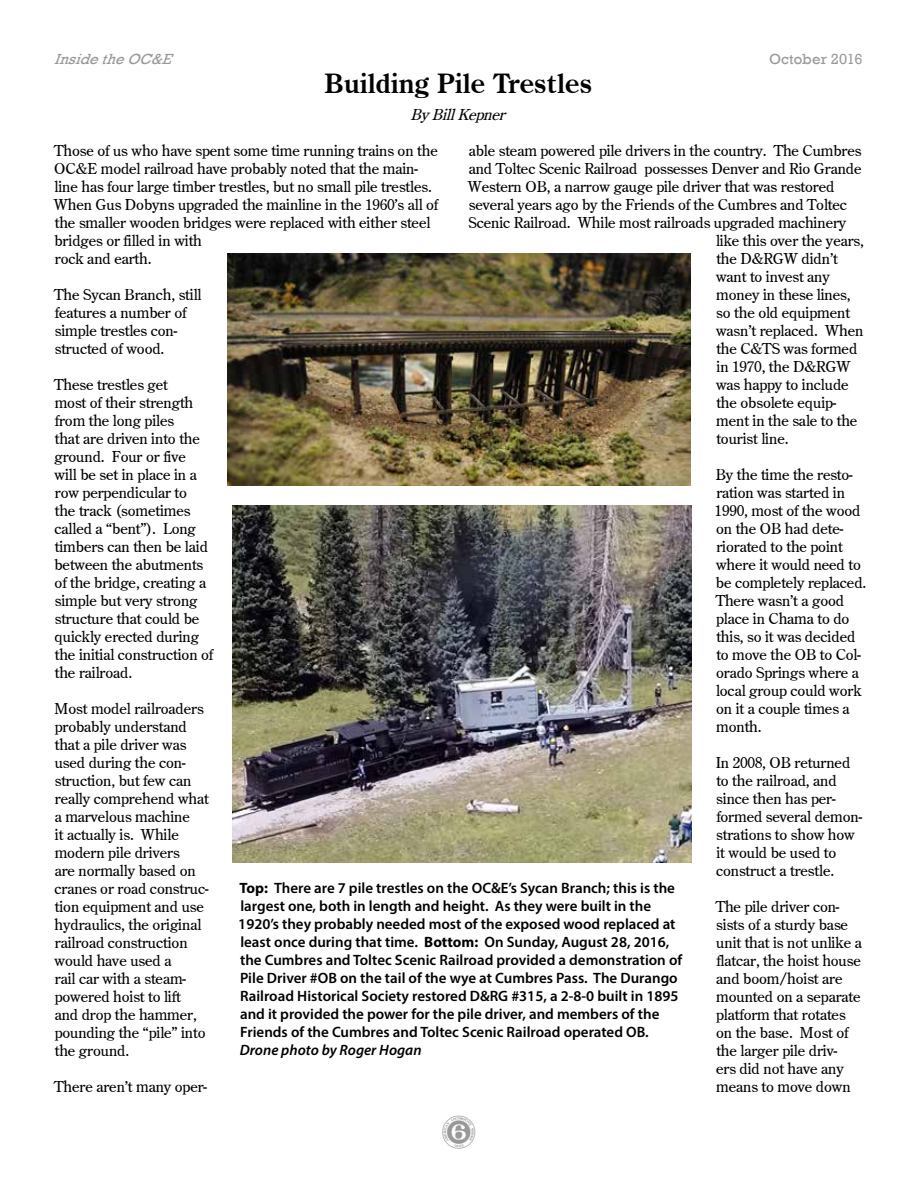
<style>
.page{position:relative;width:918px;height:1188px;background:#fff}
.page>*{position:absolute;margin:0;border:0;box-sizing:border-box;transform-origin:0 0}
.t1{font:700 27px "Century Oldstyle BT";color:#000}
.t2{font:15px/18px "Century Old Style";color:#000}
.t3{font:600 15px/18px "Myriad Pro";color:#000}
.t4{font:italic 600 15px "Myriad Pro";color:#000}
.t5{font:italic 15px "Rockwell";color:#999}
.t6{font:italic 15px "Century Old Style";color:#000}
.t7{font:15px "Rockwell";letter-spacing:.01em;color:#999}
.s1{font-weight:700}
</style>
<div class="page">
<img style="left:232px;top:505px;width:459px;height:358px">
<img style="left:228px;top:254px;width:463px;height:232px">
<p class="t5" style="left:54px;top:51px;width:125px">InsidetheOC&amp;E</p>
<p class="t7" style="left:769px;top:51px;width:95px">October 2016</p>
<h1 class="t1" style="left:324px;top:67px;width:270px">Building Pile Trestles</h1>
<p class="t6" style="left:411px;top:105px;width:96px">By Bill Kepner</p>
<p class="t2" style="left:469px;top:141px;width:394px">able steam powered pile drivers in the country. The Cumbres</p>
<p class="t2" style="left:469px;top:159px;width:394px">and Toltec Scenic Railroad possesses Denver and Rio Grande</p>
<p class="t2" style="left:468px;top:177px;width:368px">Western OB, a narrow gauge pile driver that was restored</p>
<p class="t2" style="left:469px;top:195px;width:380px">several years ago by the Friends of the Cumbres and Toltec</p>
<p class="t2" style="left:469px;top:213px;width:379px">Scenic Railroad. While most railroads upgraded machinery</p>
<p class="t2" style="left:716px;top:231px;width:149px">like this over the years,</p>
<p class="t2" style="left:716px;top:249px;width:123px">the D&amp;RGW didn't</p>
<p class="t2" style="left:716px;top:267px;width:115px">want to invest any</p>
<p class="t2" style="left:716px;top:285px;width:136px">money in these lines,</p>
<p class="t2" style="left:716px;top:303px;width:135px">so the old equipment</p>
<p class="t2" style="left:716px;top:321px;width:149px">wasn't replaced. When</p>
<p class="t2" style="left:716px;top:339px;width:142px">the C&amp;TS was formed</p>
<p class="t2" style="left:716px;top:357px;width:136px">in 1970, the D&amp;RGW</p>
<p class="t2" style="left:716px;top:375px;width:134px">was happy to include</p>
<p class="t2" style="left:716px;top:393px;width:122px">the obsolete equip-</p>
<p class="t2" style="left:716px;top:411px;width:143px">ment in the sale to the</p>
<p class="t2" style="left:716px;top:429px;width:73px">tourist line.</p>
<p class="t2" style="left:715px;top:465px;width:153px">By the time the resto&shy;ration was started in<br>1990, most of the wood on the OB had dete&shy;riorated to the point where it would need to be completely replaced.<br>There wasn't a good place in Chama to do this, so it was decided to move the OB to Col&shy;orado Springs where a local group could work on it a couple times a month.</p>
<p class="t2" style="left:716px;top:753px;width:148px">In 2008, OB returned to the railroad, and since then has per&shy;formed several demon&shy;strations to show how it would be used to construct a trestle.</p>
<p class="t2" style="left:716px;top:897px;width:147px">The pile driver con&shy;sists of a sturdy base unit that is not unlike a flatcar, the hoist house and boom/hoist are mounted on a separate platform that rotates on the base. Most of the larger pile driv-<br>ers did not have any means to move down</p>
<p class="t2" style="left:54px;top:141px;width:386px">Those of us who have spent some time running trains on the OC&amp;E model railroad have probably noted that the main&shy;line has four large timber trestles, but no small pile trestles.<br>When Gus Dobyns upgraded the mainline in the 1960's all of the smaller wooden bridges were replaced with either steel bridges or filled in with<br>rock and earth.</p>
<p class="t2" style="left:54px;top:285px;width:149px">The Sycan Branch, still features a number of simple trestles con&shy;structed of wood.</p>
<p class="t2" style="left:54px;top:375px;width:160px">These trestles get<br>most of their strength from the long piles<br>that are driven into the ground. Four or five<br>will be set in place in a row perpendicular to<br>the track (sometimes called a “bent”). Long timbers can then be laid between the abutments of the bridge, creating a simple but very strong structure that could be quickly erected during the initial construction of the railroad.</p>
<p class="t2" style="left:54px;top:699px;width:156px">Most model railroaders probably understand that a pile driver was used during the con&shy;struction, but few can really comprehend what a marvelous machine<br>it actually is. While modern pile drivers<br>are normally based on cranes or road construc&shy;tion equipment and use hydraulics, the original railroad construction would have used a<br>rail car with a steam&shy;powered hoist to lift<br>and drop the hammer, pounding the “pile” into the ground.</p>
<p class="t2" style="left:54px;top:1077px;width:155px">There aren't many oper-</p>
<p class="t3" style="left:238px;top:879px;width:445px"><span class="s1">Top:</span> There are 7 pile trestles on the OC&amp;E’s Sycan Branch; this is the largest one, both in length and height. As they were built in the 1920’s they probably needed most of the exposed wood replaced at least once during that time. <span class="s1">Bottom:</span> On Sunday, August 28, 2016, the Cumbres and Toltec Scenic Railroad provided a demonstration of Pile Driver #OB on the tail of the wye at Cumbres Pass. The Durango Railroad Historical Society restored D&amp;RG #315, a 2-8-0 built in 1895 and it provided the power for the pile driver, and members of the Friends of the Cumbres and Toltec Scenic Railroad operated OB.</p>
<p class="t4" style="left:240px;top:1041px;width:183px">Drone photo by Roger Hogan</p>
</div>
